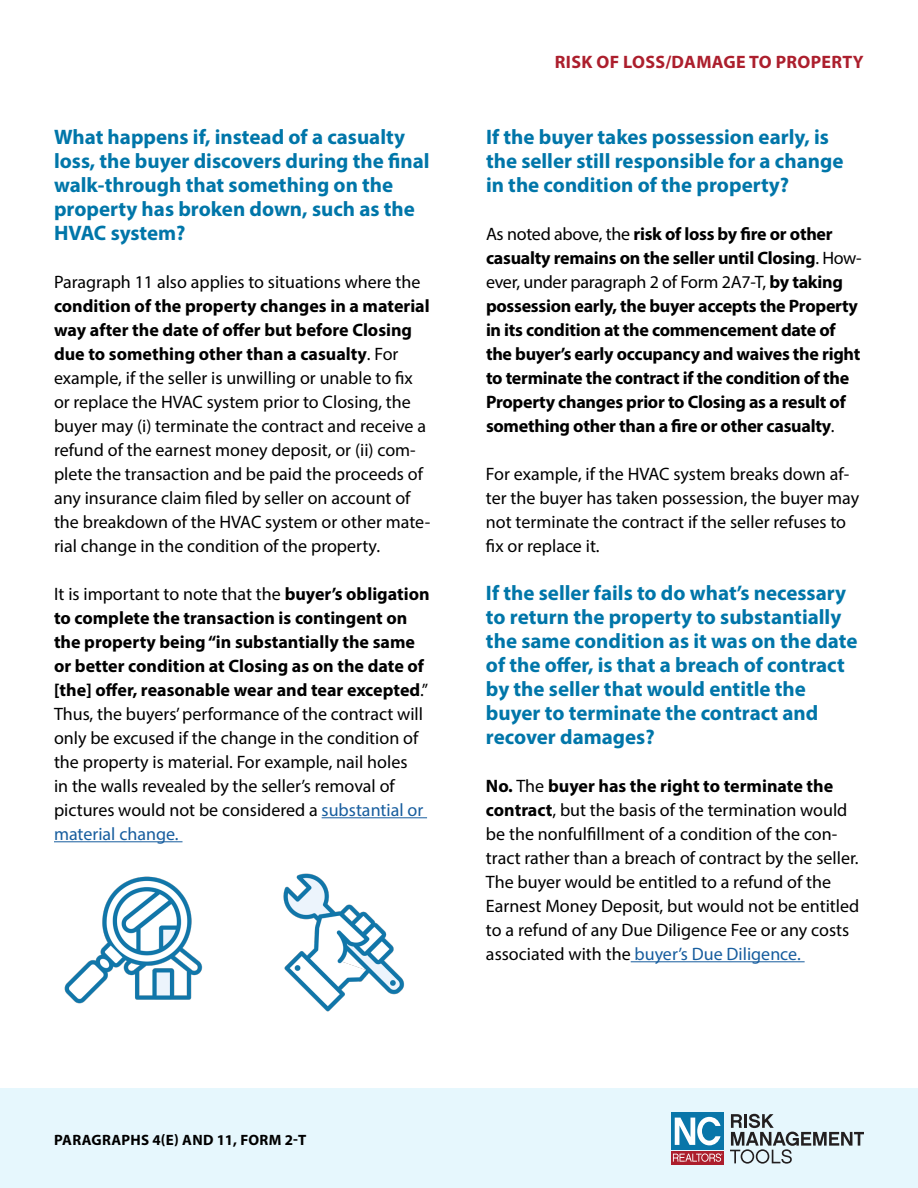
<style>
.page{position:relative;width:918px;height:1188px;background:#fff}
.page>*{position:absolute;margin:0;border:0;box-sizing:border-box;transform-origin:0 0}
.Question{font:700 21px/24px "Myriad Pro";color:#0076a9}
.Answer{font:18px/24px "Myriad Pro";color:#000}
.Answer-2{font:700 18px/24px "Myriad Pro";letter-spacing:-.015em;color:#000}
.t1{font:700 18px "Myriad Pro";letter-spacing:.02em;color:#ac1f2d}
.t2{font:700 15px "Myriad Pro";letter-spacing:.02em;color:#000}
.s1{font-weight:700}
.s2{color:#175d9e}
.s3{font-weight:400}
</style>
<div class="page">
<div style="left:0;top:1088px;width:918px;height:100px;background:#e6f7fd"></div>
<div style="left:671px;top:1112px;width:53px;height:38px;background:#0976a9"></div>
<div style="left:671px;top:1151px;width:53px;height:13px;background:#ac1e2c"></div>
<svg style="left:675px;top:1117px;width:46px;height:28px"></svg>
<svg style="left:673px;top:1153px;width:49px;height:9px"></svg>
<svg style="left:730px;top:1114px;width:134px;height:50px"></svg>
<hr style="left:322px;top:817px;width:105px;height:1px;background:#175d9e">
<hr style="left:54px;top:841px;width:129px;height:1px;background:#175d9e">
<hr style="left:631px;top:961px;width:174px;height:1px;background:#175d9e">
<img style="left:64px;top:876px;width:139px;height:128px">
<img style="left:283px;top:873px;width:121px;height:139px">
<p class="Question" style="left:54px;top:124px;width:377px">What happens if, instead of a casualty loss, the buyer discovers during the final walk-through that something on the property has broken down, such as the HVAC system?</p>
<p class="Answer" style="left:54px;top:270px;width:378px">Paragraph 11 also applies to situations where the <span class="s1">condition of the property changes in a material way after the date of offer but before Closing due to something other than a casualty</span>. For example, if the seller is unwilling or unable to fix or replace the HVAC system prior to Closing, the buyer may (i) terminate the contract and receive a refund of the earnest money deposit, or (ii) com&shy;plete the transaction and be paid the proceeds of any insurance claim filed by seller on account of the breakdown of the HVAC system or other mate&shy;rial change in the condition of the property.</p>
<p class="Answer" style="left:54px;top:582px;width:377px">It is important to note that the <span class="s1">buyer’s obligation to complete the transaction is contingent on the property being “in substantially the same or better condition at Closing as on the date of [the] offer, reasonable wear and tear excepted</span>.” Thus, the buyers’ performance of the contract will only be excused if the change in the condition of the property is material. For example, nail holes<br>in the walls revealed by the seller’s removal of pictures would not be considered a <span class="s2">substantial or material change.</span></p>
<p class="t1" style="left:555px;top:50px;width:310px">RISK OF LOSS/DAMAGE TO PROPERTY</p>
<p class="Question" style="left:486px;top:124px;width:359px">If the buyer takes possession early, is the seller still responsible for a change in the condition of the property?</p>
<p class="Answer-2" style="left:486px;top:221px;width:377px"><span class="s3">As noted above, the</span> risk of loss by fire or other casualty remains on the seller until Closing<span class="s3">. How&shy;ever, under paragraph 2 of Form 2A7-T,</span> by taking possession early, the buyer accepts the Property in its condition at the commencement date of the buyer’s early occupancy and waives the right to terminate the contract if the condition of the Property changes prior to Closing as a result of something other than a fire or other casualty<span class="s3">.</span></p>
<p class="Answer" style="left:486px;top:462px;width:375px">For example, if the HVAC system breaks down af&shy;ter the buyer has taken possession, the buyer may not terminate the contract if the seller refuses to fix or replace it.</p>
<p class="Question" style="left:486px;top:580px;width:373px">If the seller fails to do what’s necessary to return the property to substantially the same condition as it was on the date of the offer, is that a breach of contract by the seller that would entitle the buyer to terminate the contract and recover damages?</p>
<p class="Answer" style="left:486px;top:774px;width:375px"><span class="s1">No.</span> The <span class="s1">buyer has the right to terminate the contract</span>, but the basis of the termination would be the nonfulfillment of a condition of the con&shy;tract rather than a breach of contract by the seller.<br>The buyer would be entitled to a refund of the Earnest Money Deposit, but would not be entitled to a refund of any Due Diligence Fee or any costs associated with the <span class="s2">buyer’s Due Diligence.</span></p>
<p class="t2" style="left:54px;top:1130px;width:254px">PARAGRAPHS 4(E) AND 11, FORM 2-T</p>
</div>
